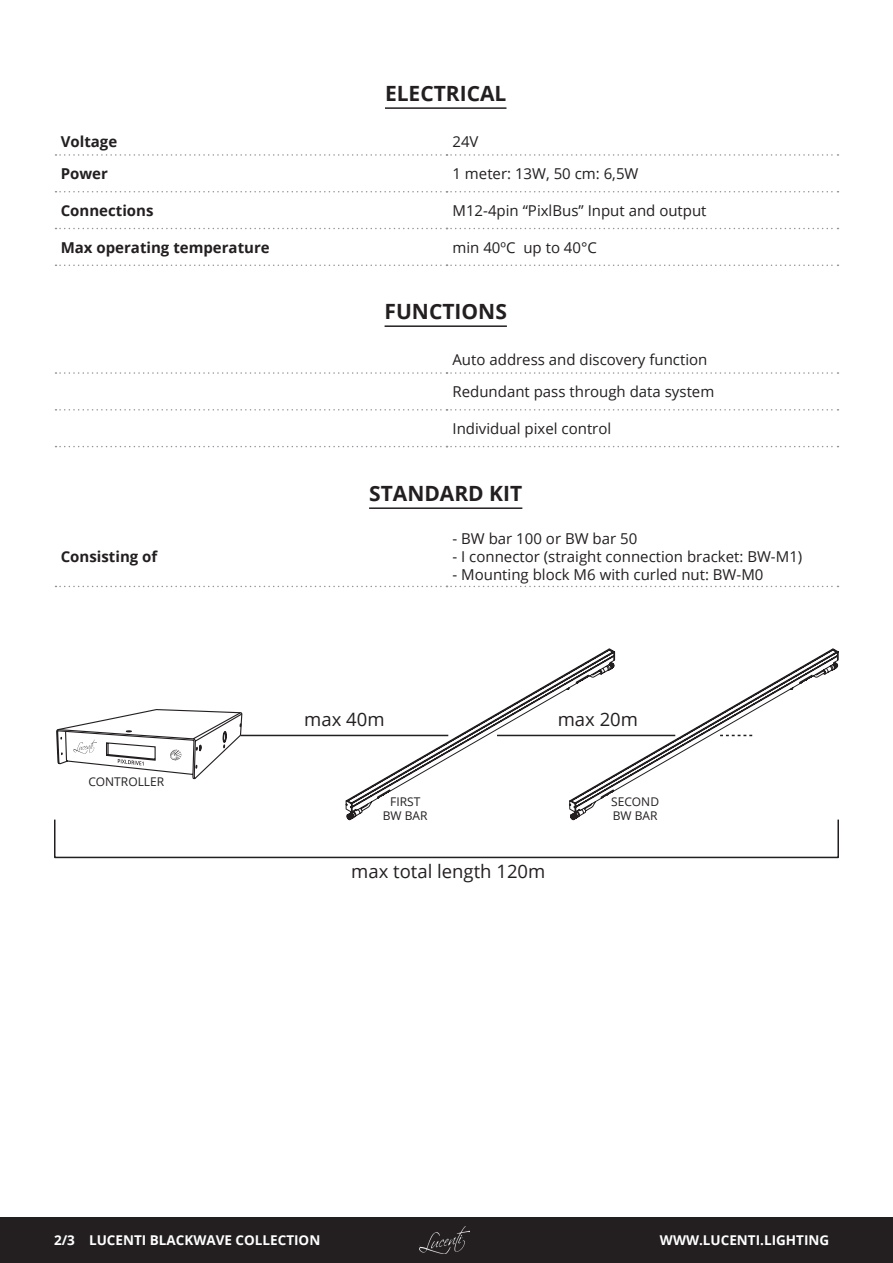
<style>
.page{position:relative;width:893px;height:1263px;background:#fff}
.page>*{position:absolute;margin:0;border:0;box-sizing:border-box;transform-origin:0 0}
.t1{font:700 21px "Open Sans";color:#231f20}
.t2{font:18.45px "Open Sans";color:#231f20}
.t3{font:15px/32.4px "Open Sans";color:#231f20}
.t4{font:700 15px "Open Sans";color:#231f20}
.t5{font:700 13.5px "Open Sans";color:#fff}
.t6{font:12px/14.4px "Open Sans";color:#231f20;text-align:center}
</style>
<div class="page">
<hr style="left:385px;top:107px;width:121px;height:2px;background:#231f20">
<hr style="left:369px;top:507px;width:153px;height:2px;background:#231f20">
<hr style="left:385px;top:325px;width:122px;height:2px;background:#231f20">
<svg style="left:56px;top:154px;width:782px;height:2px"></svg>
<svg style="left:56px;top:191px;width:782px;height:1px"></svg>
<svg style="left:56px;top:228px;width:782px;height:1px"></svg>
<svg style="left:56px;top:265px;width:782px;height:1px"></svg>
<svg style="left:56px;top:586px;width:782px;height:1px"></svg>
<svg style="left:56px;top:372px;width:782px;height:2px"></svg>
<svg style="left:56px;top:409px;width:782px;height:2px"></svg>
<svg style="left:56px;top:446px;width:782px;height:1px"></svg>
<div style="left:0;top:1217px;width:893px;height:46px;background:#231f20"></div>
<img style="left:420px;top:1226px;width:49px;height:27px">
<svg style="left:56px;top:709px;width:187px;height:71px"></svg>
<svg style="left:345px;top:671px;width:224px;height:148px"></svg>
<hr style="left:240px;top:735px;width:208px;height:1px;background:#231f20">
<svg style="left:569px;top:648px;width:270px;height:171px"></svg>
<hr style="left:497px;top:735px;width:178px;height:1px;background:#231f20">
<svg style="left:720px;top:735px;width:32px;height:1px"></svg>
<div style="left:54px;top:819px;width:785px;height:39px;border:2px solid #231f20"></div>
<h1 class="t1" style="left:385px;top:78px;width:123px">ELECTRICAL</h1>
<p class="t4" style="left:61px;top:131px;width:58px">Voltage</p>
<p class="t3" style="left:452px;top:125px;width:28px">24V</p>
<p class="t4" style="left:61px;top:163px;width:49px">Power</p>
<p class="t3" style="left:452px;top:157px;width:187px">1 meter: 13W, 50 cm: 6,5W</p>
<p class="t4" style="left:61px;top:200px;width:94px">Connections</p>
<p class="t3" style="left:452px;top:194px;width:256px">M12-4pin “PixlBus” Input and output</p>
<p class="t4" style="left:61px;top:237px;width:210px">Max operating temperature</p>
<p class="t3" style="left:452px;top:231px;width:146px">min 40ºC up to 40°C</p>
<h1 class="t1" style="left:385px;top:296px;width:124px">FUNCTIONS</h1>
<p class="t3" style="left:452px;top:343px;width:263px">Auto address and discovery function<br>Redundant pass through data system</p>
<p class="t3" style="left:452px;top:412px;width:160px">Individual pixel control</p>
<p class="t4" style="left:61px;top:546px;width:98px">Consisting of</p>
<p class="t6" style="left:88px;top:774px;width:77px">CONTROLLER</p>
<h1 class="t1" style="left:369px;top:478px;width:155px">STANDARD KIT</h1>
<p class="t2" style="left:304px;top:707px;width:82px">max 40m</p>
<p class="t3" style="left:452px;top:522px;width:186px">- BW bar 100 or BW bar 50</p>
<p class="t3" style="left:452px;top:540px;width:351px">- I connector (straight connection bracket: BW-M1)</p>
<p class="t3" style="left:452px;top:558px;width:312px">- Mounting block M6 with curled nut: BW-M0</p>
<p class="t2" style="left:558px;top:707px;width:82px">max 20m</p>
<p class="t6" style="left:383px;top:794px;width:46px">FIRST<br>BW BAR</p>
<p class="t6" style="left:611px;top:794px;width:49px;text-align:left">SECOND<br>BW BAR</p>
<p class="t2" style="left:351px;top:859px;width:196px">max total length 120m</p>
<p class="t5" style="left:54px;top:1230px;width:268px">2/3 LUCENTI BLACKWAVE COLLECTION</p>
<p class="t5" style="left:660px;top:1230px;width:171px">WWW.LUCENTI.LIGHTING</p>
</div>
